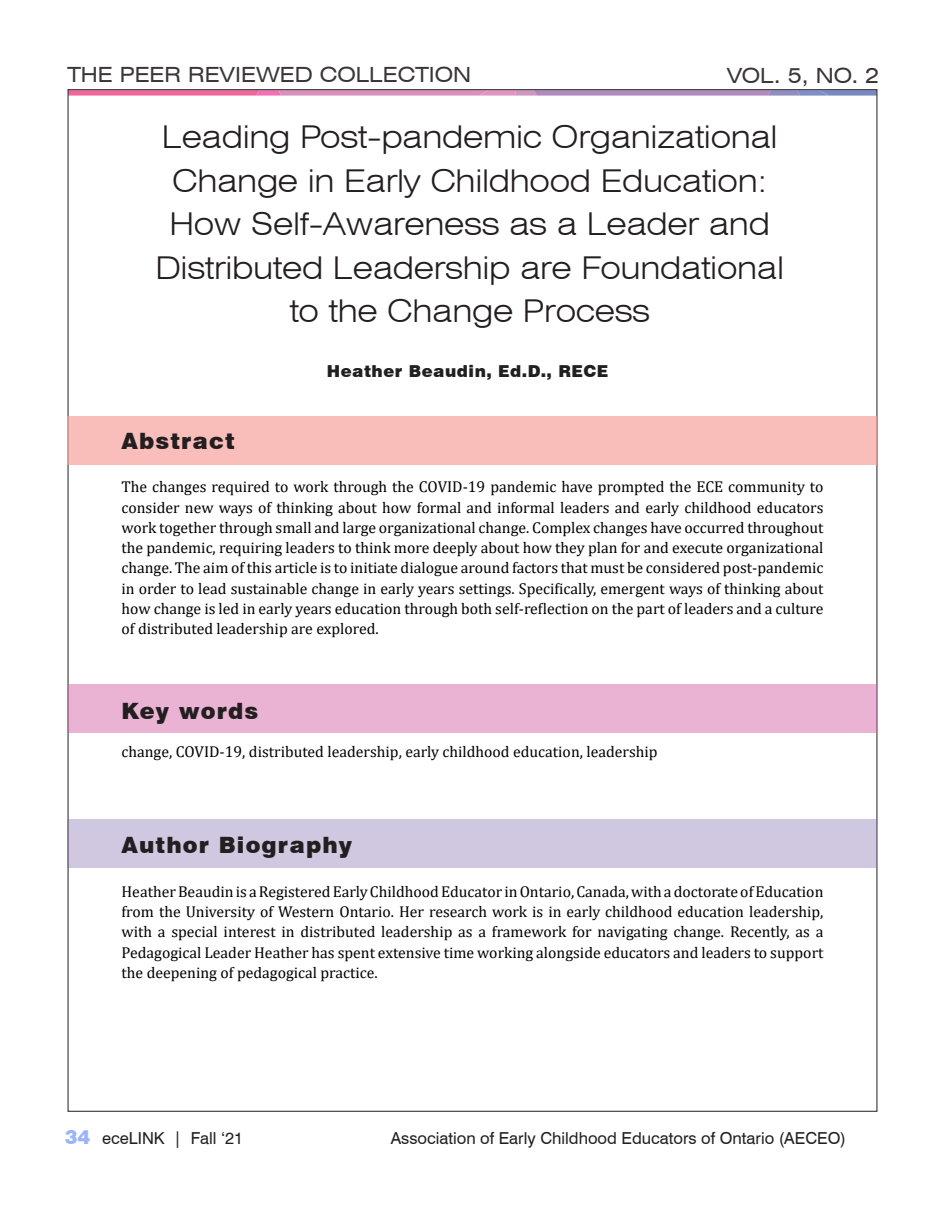
<style>
.page{position:relative;width:945px;height:1215px;background:#fff}
.page>*{position:absolute;margin:0;border:0;box-sizing:border-box;transform-origin:0 0}
.Peer_heading{font:300 expanded 31.5px/43.5px "Swiss 721 BT";letter-spacing:-.01em;color:#231f20;text-align:center}
.Peer_article_heading{font:900 22.5px "Swiss 721 BT";letter-spacing:.05em;color:#231f20}
.t1{font:expanded 21px "Swiss 721 BT";color:#231f20}
.t2{font:16.5px "Swiss 721 BT";color:#231f20}
.Peer_heading_authors{font:900 16.5px "Swiss 721 BT";letter-spacing:.03em;color:#231f20}
.Peer_paragraph{font:15.75px/20.2px "Cambria";color:#000;text-align:justify}
.s1{font-weight:900;font-size:19.5px;color:#9bb5fa}
</style>
<div class="page">
<svg style="left:70px;top:91px;width:806px;height:5px;background:#cc8ebc"></svg>
<div style="left:68px;top:819px;width:810px;height:49px;background:#d0c7e1"></div>
<div style="left:67px;top:684px;width:810px;height:49px;background:#eab2d3"></div>
<div style="left:68px;top:416px;width:810px;height:49px;background:#f9beba"></div>
<h3 class="t1" style="left:67px;top:62px;width:405px">THE PEER REVIEWED COLLECTION</h3>
<h3 class="t1" style="left:727px;top:63px;width:154px">VOL. 5, NO. 2</h3>
<p class="Peer_heading" style="left:155px;top:115px;width:630px">Leading Post-pandemic Organizational Change in Early Childhood Education:<br>How Self-Awareness as a Leader and Distributed Leadership are Foundational to the Change Process</p>
<p class="Peer_article_heading" style="left:122px;top:428px;width:115px">Abstract</p>
<p class="Peer_heading_authors" style="left:327px;top:361px;width:283px">Heather Beaudin, Ed.D., RECE</p>
<p class="Peer_paragraph" style="left:122px;top:477px;width:704px">The changes required to work through the COVID-19 pandemic have prompted the ECE community to consider new ways of thinking about how formal and informal leaders and early childhood educators work together through small and large organizational change. Complex changes have occurred throughout the pandemic, requiring leaders to think more deeply about how they plan for and execute organizational change. The aim of this article is to initiate dialogue around factors that must be considered post-pandemic in order to lead sustainable change in early years settings. Specifically, emergent ways of thinking about how change is led in early years education through both self-reflection on the part of leaders and a culture of distributed leadership are explored.</p>
<p class="Peer_article_heading" style="left:122px;top:697px;width:138px">Key words</p>
<p class="Peer_paragraph" style="left:122px;top:742px;width:538px">change, COVID-19, distributed leadership, early childhood education, leadership</p>
<p class="Peer_article_heading" style="left:122px;top:832px;width:232px">Author Biography</p>
<p class="Peer_paragraph" style="left:122px;top:881px;width:704px">Heather Beaudin is a Registered Early Childhood Educator in Ontario, Canada, with a doctorate of Education from the University of Western Ontario. Her research work is in early childhood education leadership, with a special interest in distributed leadership as a framework for navigating change. Recently, as a Pedagogical Leader Heather has spent extensive time working alongside educators and leaders to support the deepening of pedagogical practice.</p>
<p class="t2" style="left:65px;top:1126px;width:180px"><span class="s1">34</span> eceLINK | Fall ‘21</p>
<p class="t2" style="left:391px;top:1127px;width:457px">Association of Early Childhood Educators of Ontario (AECEO)</p>
</div>
